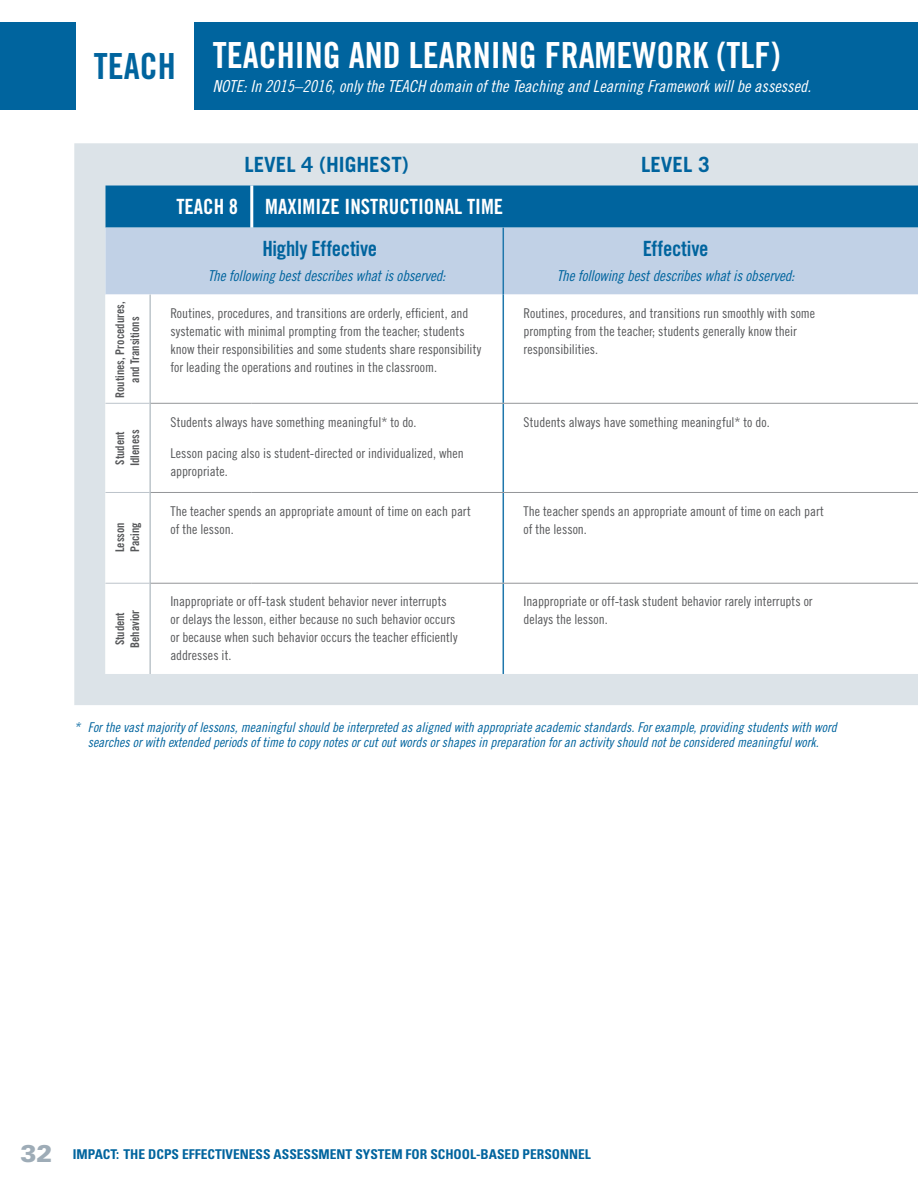
<style>
.page{position:relative;width:918px;height:1188px;background:#fff}
.page>*{position:absolute;margin:0;border:0;box-sizing:border-box;transform-origin:0 0}
.t1{font:36px "Trade Gothic LT Std Bd Cn 20";color:#fff}
.t2{font:36px "Trade Gothic LT Std Bd Cn 20";color:#00649e}
.t3{font:21px "Trade Gothic LT Std Bd Cn 20";color:#fff}
.t4{font:21px "Trade Gothic LT Std Bd Cn 20";letter-spacing:-.015em;color:#00649e}
.t5{font:700 21px "Trade Gothic LT Std";color:#00649e}
.Rubric_Asterik_note{font:16.5px "Trade Gothic LT Std Cn 18 Obl";color:#fff}
.t6{font:15px "Trade Gothic LT Std Cn 18 Obl";letter-spacing:-.01em;color:#00649e}
.Rubric_body_text{font:13.5px/18px "Trade Gothic LT Std Cn 18";color:#57585a}
.Rubric_Asterik_note-2{font:13.5px/15px "Trade Gothic LT Std Cn 18 Obl";color:#00649e;text-align:center}
.t7{font:700 condensed 13.5px "Univers LT Std";color:#00649e}
.t8{font:12px/15px "Trade Gothic LT Std Bd Cn 20";color:#57585a}
.s1{font-weight:900;font-stretch:normal;font-size:24px;color:#9eacb7}
</style>
<div class="page">
<div style="left:210px;top:23px;width:708px;height:87px;background:#00649e"></div>
<div style="left:0;top:23px;width:210px;height:87px;background:#00649e"></div>
<div style="left:74px;top:143px;width:844px;height:562px;background:#dce3e8"></div>
<div style="left:105px;top:185px;width:813px;height:43px;background:#00649e"></div>
<div style="left:105px;top:228px;width:813px;height:67px;background:#c1d1e6"></div>
<svg style="left:105px;top:295px;width:813px;height:379px"></svg>
<hr style="left:503px;top:228px;width:1px;height:67px;background:#1f77ac">
<hr style="left:503px;top:295px;width:1px;height:108px;background:#1f77ac">
<hr style="left:503px;top:404px;width:1px;height:88px;background:#1f77ac">
<hr style="left:503px;top:493px;width:1px;height:90px;background:#1f77ac">
<hr style="left:503px;top:584px;width:1px;height:90px;background:#1f77ac">
<hr style="left:250px;top:185px;width:3px;height:43px;background:#fff">
<hr style="left:150px;top:403px;width:102px;height:1px;background:#939598">
<hr style="left:252px;top:403px;width:251px;height:1px;background:#939598">
<hr style="left:503px;top:403px;width:345px;height:1px;background:#939598">
<hr style="left:848px;top:403px;width:70px;height:1px;background:#939598">
<hr style="left:150px;top:492px;width:102px;height:1px;background:#939598">
<hr style="left:252px;top:492px;width:251px;height:1px;background:#939598">
<hr style="left:503px;top:492px;width:345px;height:1px;background:#939598">
<hr style="left:848px;top:492px;width:70px;height:1px;background:#939598">
<hr style="left:150px;top:583px;width:102px;height:1px;background:#939598">
<hr style="left:252px;top:583px;width:251px;height:1px;background:#939598">
<hr style="left:503px;top:583px;width:345px;height:1px;background:#939598">
<hr style="left:848px;top:583px;width:70px;height:1px;background:#939598">
<hr style="left:150px;top:295px;width:1px;height:108px;background:#9ca8b0">
<hr style="left:150px;top:403px;width:1px;height:89px;background:#9ca8b0">
<hr style="left:150px;top:492px;width:1px;height:91px;background:#9ca8b0">
<hr style="left:150px;top:583px;width:1px;height:91px;background:#9ca8b0">
<hr style="left:105px;top:403px;width:45px;height:1px;background:#bcc3ca">
<hr style="left:105px;top:492px;width:45px;height:1px;background:#bcc3ca">
<hr style="left:105px;top:583px;width:45px;height:1px;background:#bcc3ca">
<div style="left:76px;top:23px;width:118px;height:87px;background:#fff"></div>
<p class="t2" style="left:94px;top:45px;width:83px">TEACH</p>
<p class="t1" style="left:213px;top:34px;width:569px">TEACHING AND LEARNING FRAMEWORK (TLF)</p>
<p class="Rubric_Asterik_note" style="left:213px;top:77px;width:600px">NOTE: In 2015–2016, only the TEACH domain of the Teaching and Learning Framework will be assessed.</p>
<p class="t5" style="left:244px;top:152px;width:166px">LEVEL 4 (HIGHEST)</p>
<p class="t5" style="left:641px;top:152px;width:70px">LEVEL 3</p>
<p class="t8" style="left:112px;top:398px;width:98px;text-align:center;rotate:-90deg">Routines, Procedures, and Transitions</p>
<p class="t8" style="left:112px;top:466px;width:38px;rotate:-90deg">Student<br>Idleness</p>
<p class="t8" style="left:112px;top:552px;width:31px;rotate:-90deg">Lesson<br>Pacing</p>
<p class="t8" style="left:112px;top:648px;width:40px;rotate:-90deg">Student<br>Behavior</p>
<p class="t3" style="left:176px;top:194px;width:63px">TEACH 8</p>
<p class="t3" style="left:265px;top:194px;width:239px">MAXIMIZE INSTRUCTIONAL TIME</p>
<p class="t4" style="left:263px;top:236px;width:116px">Highly Effective</p>
<p class="t6" style="left:208px;top:267px;width:239px">The following best describes what is observed:</p>
<p class="t4" style="left:643px;top:236px;width:67px">Effective</p>
<p class="t6" style="left:557px;top:267px;width:239px">The following best describes what is observed:</p>
<p class="Rubric_body_text" style="left:170px;top:304px;width:312px">Routines, procedures, and transitions are orderly, efficient, and systematic with minimal prompting from the teacher; students know their responsibilities and some students share responsibility for leading the operations and routines in the classroom.</p>
<p class="Rubric_body_text" style="left:524px;top:304px;width:293px">Routines, procedures, and transitions run smoothly with some prompting from the teacher; students generally know their responsibilities.</p>
<p class="Rubric_body_text" style="left:170px;top:413px;width:248px">Students always have something meaningful* to do.</p>
<p class="Rubric_body_text" style="left:170px;top:444px;width:295px">Lesson pacing also is student-directed or individualized, when appropriate.</p>
<p class="Rubric_body_text" style="left:524px;top:413px;width:248px">Students always have something meaningful* to do.</p>
<p class="Rubric_body_text" style="left:170px;top:502px;width:302px">The teacher spends an appropriate amount of time on each part of the lesson.</p>
<p class="Rubric_body_text" style="left:524px;top:502px;width:302px">The teacher spends an appropriate amount of time on each part of the lesson.</p>
<p class="Rubric_body_text" style="left:170px;top:593px;width:289px">Inappropriate or off-task student behavior never interrupts or delays the lesson, either because no such behavior occurs or because when such behavior occurs the teacher efficiently addresses it.</p>
<p class="Rubric_body_text" style="left:524px;top:593px;width:291px">Inappropriate or off-task student behavior rarely interrupts or delays the lesson.</p>
<p class="Rubric_Asterik_note-2" style="left:74px;top:720px;width:764px">* For the vast majority of lessons, meaningful should be interpreted as aligned with appropriate academic standards. For example, providing students with word searches or with extended periods of time to copy notes or cut out words or shapes in preparation for an activity should not be considered meaningful work.</p>
<p class="t7" style="left:20px;top:1145px;width:572px"><span class="s1">32</span> IMPACT: THE DCPS EFFECTIVENESS ASSESSMENT SYSTEM FOR SCHOOL-BASED PERSONNEL</p>
</div>
